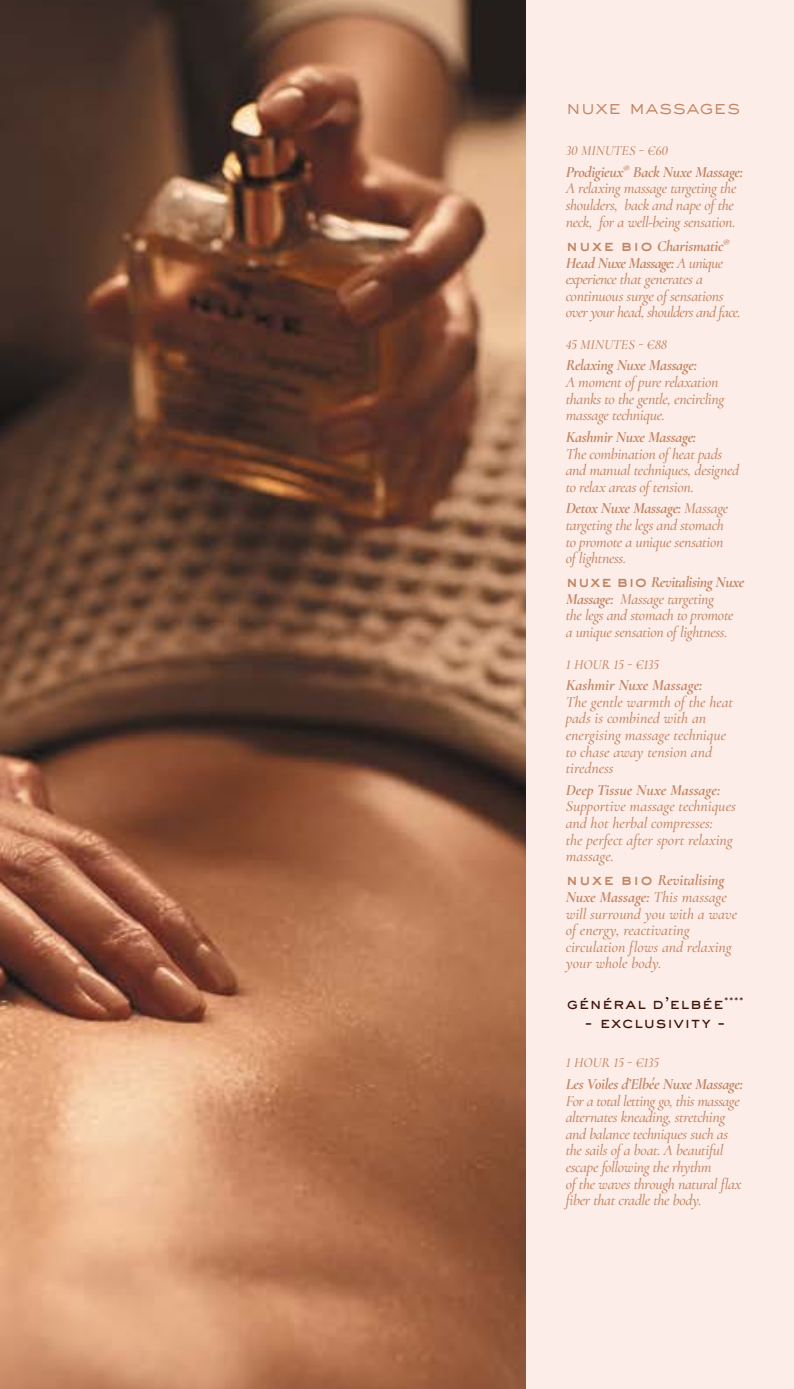
<style>
.page{position:relative;width:794px;height:1389px;background:#fff}
.page>*{position:absolute;margin:0;border:0;box-sizing:border-box;transform-origin:0 0}
.t1{font:300 19.25px "Sackers Gothic Std";letter-spacing:.005em;color:#c28563}
.t2{font:italic 500 15.75px/16.6px "Cormorant";letter-spacing:-.02em;color:#c28563}
.t3{font:italic 700 15.75px "Cormorant";letter-spacing:-.015em;color:#c28563}
.t4{font:500 15.75px "Sackers Gothic Std";letter-spacing:.02em;color:#3d1409}
.t5{font:italic 500 14px "Cormorant";color:#c28563}
.s1{font-weight:700}
.s2{font-family:"Sackers Gothic Std";font-weight:800;font-style:normal}
</style>
<div class="page">
<img style="left:0;top:0;width:527px;height:1389px">
<div style="left:527px;top:0;width:267px;height:1389px;background:#fdede8"></div>
<p class="t1" style="left:566px;top:94px;width:176px">nuxe massages</p>
<p class="t5" style="left:566px;top:142px;width:104px">30 MINUTES - €60</p>
<p class="t2" style="left:566px;top:164px;width:179px"><span class="s1">Prodigieux</span><sup>®</sup> <span class="s1">Back Nuxe Massage:<br></span>A relaxing massage targeting the shoulders, back and nape of the neck, for a well-being sensation.</p>
<p class="t2" style="left:566px;top:238px;width:177px"><span class="s2">nuxe bio</span> <span class="s1">Charismatic</span><sup>®<br></sup><span class="s1">Head Nuxe Massage:</span> A unique experience that generates a continuous surge of sensations over your head, shoulders and face.</p>
<p class="t5" style="left:566px;top:336px;width:103px">45 MINUTES - €88</p>
<p class="t3" style="left:566px;top:356px;width:133px">Relaxing Nuxe Massage:</p>
<p class="t2" style="left:566px;top:374px;width:160px">A moment of pure relaxation thanks to the gentle, encircling massage technique.</p>
<p class="t3" style="left:566px;top:427px;width:132px">Kashmir Nuxe Massage:</p>
<p class="t2" style="left:566px;top:445px;width:175px">The combination of heat pads and manual techniques, designed to relax areas of tension.</p>
<p class="t2" style="left:566px;top:500px;width:164px"><span class="s1">Detox Nuxe Massage:</span> Massage targeting the legs and stomach to promote a unique sensation of lightness.</p>
<p class="t2" style="left:566px;top:574px;width:180px"><span class="s2">nuxe bio</span> <span class="s1">Revitalising Nuxe<br>Massage:</span> Massage targeting<br>the legs and stomach to promote a unique sensation of lightness.</p>
<p class="t5" style="left:566px;top:656px;width:95px">1 HOUR 15 - €135</p>
<p class="t3" style="left:566px;top:675px;width:138px">Kashmir Nuxe Massage:</p>
<p class="t2" style="left:566px;top:693px;width:169px">The gentle warmth of the heat pads is combined with an energising massage technique to chase away tension and tiredness</p>
<p class="t3" style="left:566px;top:780px;width:156px">Deep Tissue Nuxe Massage:</p>
<p class="t2" style="left:566px;top:798px;width:172px">Supportive massage techniques and hot herbal compresses:<br>the perfect after sport relaxing massage.</p>
<p class="t2" style="left:566px;top:872px;width:173px"><span class="s2">nuxe bio</span> <span class="s1">Revitalising<br>Nuxe Massage:</span> This massage will surround you with a wave of energy, reactivating circulation flows and relaxing your whole body.</p>
<p class="t4" style="left:566px;top:993px;width:178px">général d’elbée<sup>****</sup></p>
<p class="t4" style="left:584px;top:1011px;width:144px">- exclusivity -</p>
<p class="t5" style="left:566px;top:1054px;width:95px">1 HOUR 15 - €135</p>
<p class="t3" style="left:566px;top:1074px;width:179px">Les Voiles d’Elbée Nuxe Massage:</p>
<p class="t2" style="left:566px;top:1092px;width:177px">For a total letting go, this massage alternates kneading, stretching and balance techniques such as the sails of a boat. A beautiful escape following the rhythm<br>of the waves through natural flax fiber that cradle the body.</p>
</div>
